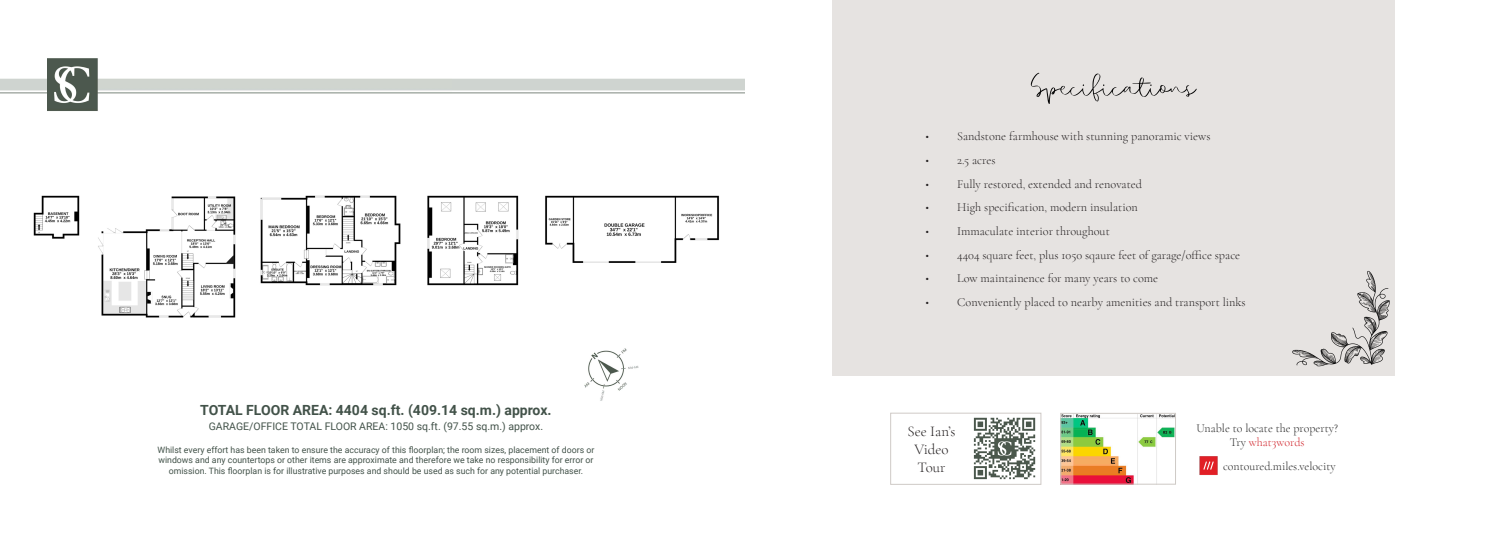
<style>
.page{position:relative;width:1489px;height:536px;background:#fff}
.page>*{position:absolute;margin:0;border:0;box-sizing:border-box;transform-origin:0 0}
.t1{font:300 14.88px "Cormorant Garamond";color:#231f20}
.t2{font:700 14px "Roboto";color:#425249}
.t3{font:300 12.25px "Cormorant Garamond";color:#231f20}
.t4{font:300 11.99px "Cormorant Garamond";color:#262626}
.t5{font:300 11.99px "Cormorant Garamond";color:#d1232a}
.t6{font:10.5px "Roboto";color:#425249}
.t7{font:8.75px/10.5px "Roboto";color:#425249;text-align:center}
.s1{color:#262626}
</style>
<div class="page">
<img style="left:46px;top:58px;width:698px;height:53px">
<img style="left:33px;top:195px;width:47px;height:44px">
<img style="left:584px;top:348px;width:55px;height:53px">
<img style="left:98px;top:196px;width:138px;height:122px">
<img style="left:260px;top:195px;width:259px;height:91px">
<img style="left:545px;top:195px;width:174px;height:68px">
<div style="left:831px;top:0;width:562px;height:375px;background:#e6e3e1"></div>
<img style="left:1030px;top:72px;width:167px;height:32px">
<img style="left:1292px;top:270px;width:98px;height:97px">
<div style="left:890px;top:413px;width:151px;height:72px;border:1px solid #cfcac6"></div>
<img style="left:1062px;top:415px;width:111px;height:67px">
<div style="left:1060px;top:413px;width:115px;height:71px;border:1px solid #cfcac6"></div>
<img style="left:1199px;top:456px;width:19px;height:19px">
<img style="left:973px;top:417px;width:62px;height:63px">
<p class="t2" style="left:200px;top:400px;width:353px">TOTAL FLOOR AREA: 4404 sq.ft. (409.14 sq.m.) approx.</p>
<p class="t6" style="left:209px;top:419px;width:336px">GARAGE/OFFICE TOTAL FLOOR AREA: 1050 sq.ft. (97.55 sq.m.) approx.</p>
<p class="t7" style="left:158px;top:444px;width:438px">Whilst every effort has been taken to ensure the accuracy of this floorplan; the room sizes, placement of doors or windows and any countertops or other items are approximate and therefore we take no responsibility for error or omission. This floorplan is for illustrative purposes and should be used as such for any potential purchaser.</p>
<p class="t3" style="left:925px;top:129px;width:286px">• Sandstone farmhouse with stunning panoramic views</p>
<p class="t3" style="left:925px;top:153px;width:71px">• 2.5 acres</p>
<p class="t3" style="left:925px;top:176px;width:218px">• Fully restored, extended and renovated</p>
<p class="t3" style="left:925px;top:200px;width:214px">• High specification, modern insulation</p>
<p class="t3" style="left:925px;top:223px;width:186px">• Immaculate interior throughout</p>
<p class="t3" style="left:925px;top:247px;width:316px">• 4404 square feet, plus 1050 sqaure feet of garage/office space</p>
<p class="t3" style="left:925px;top:271px;width:234px">• Low maintainence for many years to come</p>
<p class="t3" style="left:925px;top:294px;width:321px">• Conveniently placed to nearby amenities and transport links</p>
<p class="t4" style="left:1196px;top:421px;width:143px">Unable to locate the property?</p>
<p class="t5" style="left:1229px;top:435px;width:76px"><span class="s1">Try</span> what3words</p>
<p class="t1" style="left:907px;top:422px;width:50px">See Ian’s</p>
<p class="t1" style="left:914px;top:440px;width:36px">Video</p>
<p class="t1" style="left:917px;top:458px;width:29px">Tour</p>
<p class="t4" style="left:1222px;top:458px;width:114px">contoured.miles.velocity</p>
</div>
